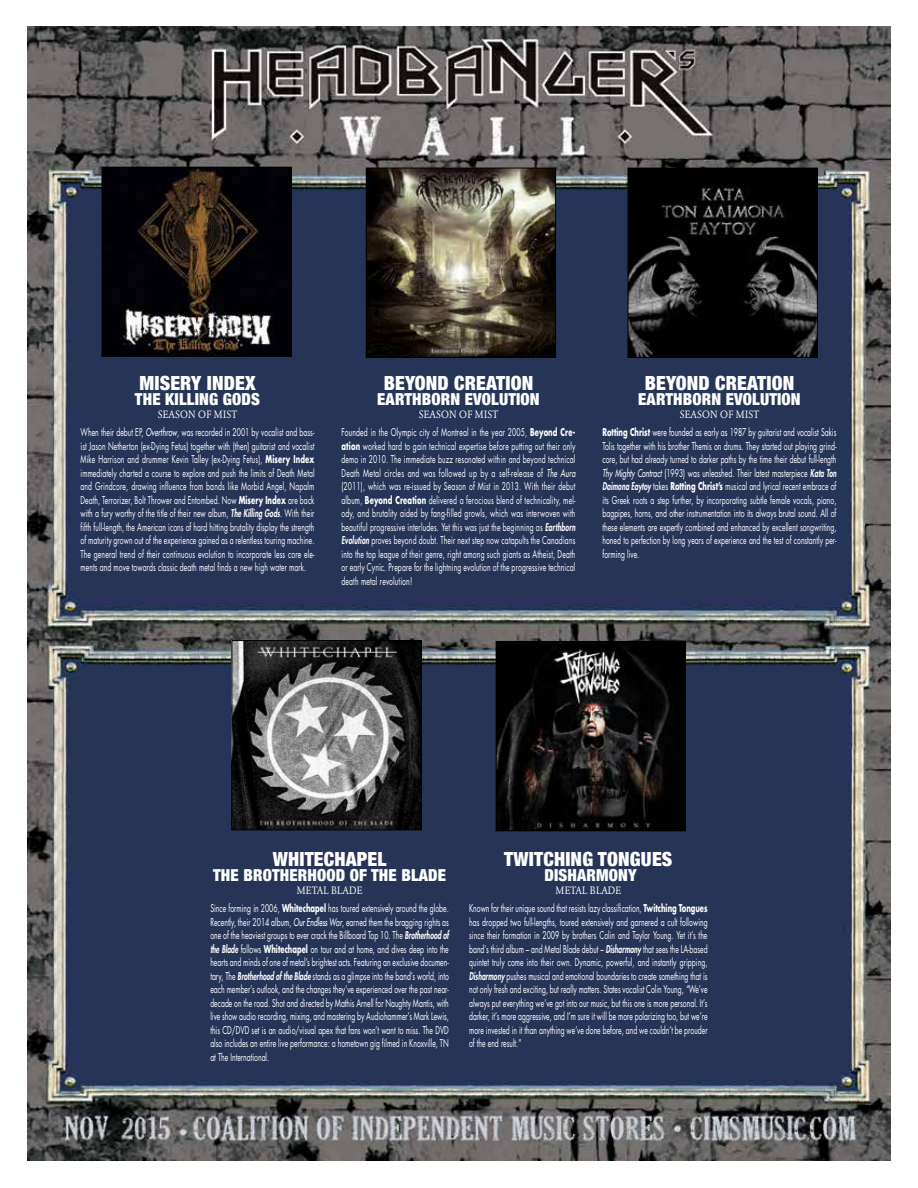
<style>
.page{position:relative;width:918px;height:1188px;background:#fff}
.page>*{position:absolute;margin:0;border:0;box-sizing:border-box;transform-origin:0 0}
.t1{font:900 condensed 19.5px "Helvetica Neue";letter-spacing:.01em;color:#fff}
.t2{font:900 condensed 16.5px "Helvetica Neue";letter-spacing:.01em;color:#fff}
.t3{font:10.5px/13.5px "Futura";color:#fff;text-align:justify;scale:.65 1}
.t4{font:10.5px "Garamond BE";letter-spacing:.02em;color:#fff;scale:.9 1}
.t5{font:10.5px "Garamond BE";color:#fff;scale:.9 1}
.s1{font-style:italic}
.s2{font-weight:700}
.s3{font-weight:800;font-style:italic}
</style>
<div class="page">
<img style="left:28px;top:26px;width:862px;height:1134px">
<img style="left:104px;top:169px;width:186px;height:186px">
<div style="left:102px;top:167px;width:190px;height:190px;border:1px solid #000"></div>
<img style="left:368px;top:170px;width:186px;height:186px">
<div style="left:366px;top:168px;width:190px;height:190px;border:1px solid #000"></div>
<img style="left:630px;top:170px;width:186px;height:186px">
<div style="left:628px;top:168px;width:190px;height:190px;border:1px solid #000"></div>
<img style="left:234px;top:642px;width:186px;height:186px">
<div style="left:232px;top:640px;width:190px;height:190px;border:1px solid #000"></div>
<img style="left:498px;top:643px;width:186px;height:186px">
<div style="left:496px;top:641px;width:190px;height:190px;border:1px solid #000"></div>
<h1 class="t1" style="left:139px;top:367px;width:118px">MISERY INDEX</h1>
<h2 class="t2" style="left:135px;top:386px;width:127px">THE KILLING GODS</h2>
<p class="t4" style="left:158px;top:409px;width:90px">SEASON OF MIST</p>
<p class="t3" style="left:81px;top:426px;width:362px">When their debut EP, <span class="s1">Overthrow</span>, was recorded in 2001 by vocalist and bass&shy;ist Jason Netherton (ex-Dying Fetus) together with (then) guitarist and vocalist Mike Harrison and drummer Kevin Talley (ex-Dying Fetus), <span class="s2">Misery Index </span>immediately charted a course to explore and push the limits of Death Metal and Grindcore, drawing influence from bands like Morbid Angel, Napalm Death, Terrorizer, Bolt Thrower and Entombed. Now <span class="s2">Misery Index</span> are back with a fury worthy of the title of their new album, <span class="s3">The Killing Gods</span>. With their fifth full-length, the American icons of hard hitting brutality display the strength of maturity grown out of the experience gained as a relentless touring machine.<br>The general trend of their continuous evolution to incorporate less core ele&shy;ments and move towards classic death metal finds a new high water mark.</p>
<h1 class="t1" style="left:384px;top:367px;width:151px">BEYOND CREATION</h1>
<h2 class="t2" style="left:377px;top:386px;width:164px">EARTHBORN EVOLUTION</h2>
<p class="t4" style="left:419px;top:409px;width:90px">SEASON OF MIST</p>
<p class="t3" style="left:342px;top:426px;width:362px">Founded in the Olympic city of Montreal in the year 2005, <span class="s2">Beyond Cre&shy;ation</span> worked hard to gain technical expertise before putting out their only demo in 2010. The immediate buzz resonated within and beyond technical Death Metal circles and was followed up by a self-release of <span class="s1">The Aura </span>(2011), which was re-issued by Season of Mist in 2013. With their debut album, <span class="s2">Beyond Creation</span> delivered a ferocious blend of technicality, mel&shy;ody, and brutality aided by fang-filled growls, which was interwoven with beautiful progressive interludes. Yet this was just the beginning as <span class="s3">Earthborn Evolution</span> proves beyond doubt. Their next step now catapults the Canadians into the top league of their genre, right among such giants as Atheist, Death or early Cynic. Prepare for the lightning evolution of the progressive technical death metal revolution!</p>
<h1 class="t1" style="left:645px;top:367px;width:151px">BEYOND CREATION</h1>
<h2 class="t2" style="left:638px;top:386px;width:164px">EARTHBORN EVOLUTION</h2>
<p class="t4" style="left:680px;top:409px;width:90px">SEASON OF MIST</p>
<p class="t3" style="left:603px;top:426px;width:362px"><span class="s2">Rotting Christ</span> were founded as early as 1987 by guitarist and vocalist Sakis Tolis together with his brother Themis on drums. They started out playing grind&shy;core, but had already turned to darker paths by the time their debut full-length <span class="s1">Thy Mighty Contract</span> (1993) was unleashed. Their latest masterpiece <span class="s3">Kata Ton Daimona Eaytoy</span> takes <span class="s2">Rotting Christ’s</span> musical and lyrical recent embrace of its Greek roots a step further, by incorporating subtle female vocals, piano, bagpipes, horns, and other instrumentation into its always brutal sound. All of these elements are expertly combined and enhanced by excellent songwriting, honed to perfection by long years of experience and the test of constantly per&shy;forming live.</p>
<h1 class="t1" style="left:273px;top:843px;width:115px">WHITECHAPEL</h1>
<h2 class="t2" style="left:213px;top:862px;width:235px">THE BROTHERHOOD OF THE BLADE</h2>
<p class="t5" style="left:297px;top:885px;width:75px">METAL BLADE</p>
<p class="t3" style="left:210px;top:902px;width:369px">Since forming in 2006, <span class="s2">Whitechapel</span> has toured extensively around the globe.<br>Recently, their 2014 album, <span class="s1">Our Endless War</span>, earned them the bragging rights as one of the heaviest groups to ever crack the Billboard Top 10. The <span class="s3">Brotherhood of the Blade</span> follows <span class="s2">Whitechapel</span> on tour and at home, and dives deep into the hearts and minds of one of metal’s brightest acts. Featuring an exclusive documen&shy;tary, The <span class="s3">Brotherhood of the Blade</span> stands as a glimpse into the band’s world, into each member’s outlook, and the changes they’ve experienced over the past near&shy;decade on the road. Shot and directed by Mathis Arnell for Naughty Mantis, with live show audio recording, mixing, and mastering by Audiohammer’s Mark Lewis, this CD/DVD set is an audio/visual apex that fans won’t want to miss. The DVD also includes an entire live performance: a hometown gig filmed in Knoxville, TN at The International.</p>
<h1 class="t1" style="left:504px;top:843px;width:170px">TWITCHING TONGUES</h1>
<h2 class="t2" style="left:544px;top:862px;width:94px">DISHARMONY</h2>
<p class="t5" style="left:555px;top:885px;width:75px">METAL BLADE</p>
<p class="t3" style="left:469px;top:902px;width:369px">Known for their unique sound that resists lazy classification, <span class="s2">Twitching Tongues </span>has dropped two full-lengths, toured extensively and garnered a cult following since their formation in 2009 by brothers Colin and Taylor Young. Yet it’s the band’s third album – and Metal Blade debut – <span class="s3">Disharmony</span> that sees the LA-based quintet truly come into their own. Dynamic, powerful, and instantly gripping, <span class="s3">Disharmony</span> pushes musical and emotional boundaries to create something that is not only fresh and exciting, but really matters. States vocalist Colin Young, <span class="s1">“</span>We’ve always put everything we’ve got into our music, but this one is more personal. It’s darker, it’s more aggressive, and I’m sure it will be more polarizing too, but we’re more invested in it than anything we’ve done before, and we couldn’t be prouder of the end result.”</p>
</div>
